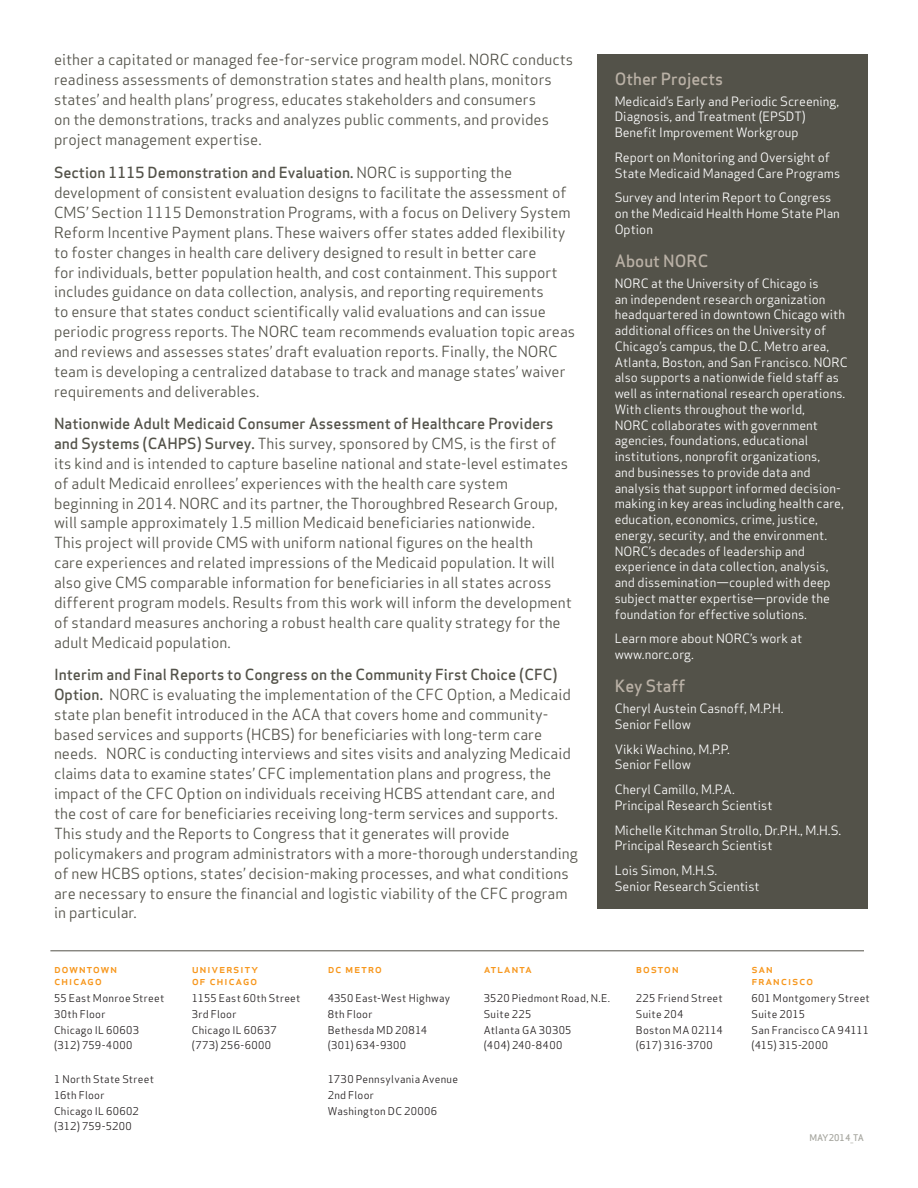
<style>
.page{position:relative;width:918px;height:1188px;background:#fff}
.page>*{position:absolute;margin:0;border:0;box-sizing:border-box;transform-origin:0 0}
.t1{font:500 16.5px "Apex Sans";color:#bab1a6}
.t2{font:15px/20px "Apex Sans";color:#535249}
.t3{font:12.6px/15.8px "Apex Sans";color:#fff}
.t4{font:500 12px/12px "Apex Sans";letter-spacing:.05em;color:#f7971d}
.t5{font:10.5px/15.8px "Apex Sans";letter-spacing:.025em;color:#231f20}
.t6{font:9px "Apex Sans Medium T";color:#a6a69f}
.s1{font-weight:500}
</style>
<div class="page">
<div style="left:597px;top:54px;width:271px;height:855px;background:#535249"></div>
<hr style="left:50px;top:951px;width:814px;height:1px;background:#535249">
<p class="t2" style="left:54px;top:48px;width:521px">either a capitated or managed fee-for-service program model. NORC conducts readiness assessments of demonstration states and health plans, monitors states’ and health plans’ progress, educates stakeholders and consumers<br>on the demonstrations, tracks and analyzes public comments, and provides project management expertise.</p>
<p class="t2" style="left:54px;top:161px;width:523px"><span class="s1">Section 1115 Demonstration and Evaluation.</span> NORC is supporting the development of consistent evaluation designs to facilitate the assessment of CMS’ Section 1115 Demonstration Programs, with a focus on Delivery System Reform Incentive Payment plans. These waivers offer states added flexibility to foster changes in health care delivery designed to result in better care<br>for individuals, better population health, and cost containment. This support includes guidance on data collection, analysis, and reporting requirements<br>to ensure that states conduct scientifically valid evaluations and can issue periodic progress reports. The NORC team recommends evaluation topic areas and reviews and assesses states’ draft evaluation reports. Finally, the NORC team is developing a centralized database to track and manage states’ waiver requirements and deliverables.</p>
<p class="t2" style="left:54px;top:412px;width:519px"><span class="s1">Nationwide Adult Medicaid Consumer Assessment of Healthcare Providers and Systems (CAHPS) Survey.</span> This survey, sponsored by CMS, is the first of its kind and is intended to capture baseline national and state-level estimates of adult Medicaid enrollees’ experiences with the health care system beginning in 2014. NORC and its partner, the Thoroughbred Research Group, will sample approximately 1.5 million Medicaid beneficiaries nationwide.<br>This project will provide CMS with uniform national figures on the health<br>care experiences and related impressions of the Medicaid population. It will also give CMS comparable information for beneficiaries in all states across different program models. Results from this work will inform the development of standard measures anchoring a robust health care quality strategy for the adult Medicaid population.</p>
<p class="t2" style="left:54px;top:663px;width:525px"><span class="s1">Interim and Final Reports to Congress on the Community First Choice (CFC)<br>Option.</span> NORC is evaluating the implementation of the CFC Option, a Medicaid state plan benefit introduced in the ACA that covers home and community&shy;based services and supports (HCBS) for beneficiaries with long-term care needs. NORC is conducting interviews and sites visits and analyzing Medicaid claims data to examine states’ CFC implementation plans and progress, the impact of the CFC Option on individuals receiving HCBS attendant care, and the cost of care for beneficiaries receiving long-term services and supports.<br>This study and the Reports to Congress that it generates will provide policymakers and program administrators with a more-thorough understanding of new HCBS options, states’ decision-making processes, and what conditions are necessary to ensure the financial and logistic viability of the CFC program in particular.</p>
<p class="t1" style="left:615px;top:64px;width:110px">Other Projects</p>
<p class="t3" style="left:615px;top:92px;width:226px">Medicaid’s Early and Periodic Screening,<br>Diagnosis, and Treatment (EPSDT)<br>Benefit Improvement Workgroup</p>
<p class="t3" style="left:615px;top:148px;width:227px">Report on Monitoring and Oversight of<br>State Medicaid Managed Care Programs</p>
<p class="t3" style="left:615px;top:189px;width:227px">Survey and Interim Report to Congress on the Medicaid Health Home State Plan<br>Option</p>
<p class="t1" style="left:615px;top:246px;width:95px">About NORC</p>
<p class="t3" style="left:615px;top:274px;width:235px">NORC at the University of Chicago is<br>an independent research organization headquartered in downtown Chicago with additional offices on the University of Chicago’s campus, the D.C. Metro area, Atlanta, Boston, and San Francisco. NORC also supports a nationwide field staff as well as international research operations.<br>With clients throughout the world,<br>NORC collaborates with government agencies, foundations, educational institutions, nonprofit organizations,<br>and businesses to provide data and analysis that support informed decision&shy;making in key areas including health care, education, economics, crime, justice, energy, security, and the environment.<br>NORC’s decades of leadership and experience in data collection, analysis, and dissemination—coupled with deep subject matter expertise—provide the foundation for effective solutions.</p>
<p class="t3" style="left:615px;top:630px;width:189px">Learn more about NORC’s work at www.norc.org.</p>
<p class="t1" style="left:615px;top:671px;width:72px">Key Staff</p>
<p class="t3" style="left:615px;top:699px;width:170px">Cheryl Austein Casnoff, M.P.H.<br>Senior Fellow</p>
<p class="t3" style="left:615px;top:740px;width:117px">Vikki Wachino, M.P.P.<br>Senior Fellow</p>
<p class="t3" style="left:615px;top:780px;width:159px">Cheryl Camillo, M.P.A.<br>Principal Research Scientist</p>
<p class="t3" style="left:615px;top:821px;width:228px">Michelle Kitchman Strollo, Dr.P.H., M.H.S.<br>Principal Research Scientist</p>
<p class="t3" style="left:615px;top:861px;width:146px">Lois Simon, M.H.S.<br>Senior Research Scientist</p>
<p class="t4" style="left:54px;top:961px;width:65px">downtown chicago</p>
<p class="t4" style="left:752px;top:961px;width:63px">san francisco</p>
<p class="t4" style="left:192px;top:961px;width:68px">university of chicago</p>
<p class="t4" style="left:328px;top:961px;width:56px">dc metro</p>
<p class="t4" style="left:484px;top:961px;width:50px">atlanta</p>
<p class="t4" style="left:636px;top:961px;width:45px">boston</p>
<p class="t5" style="left:54px;top:989px;width:112px">55 East Monroe Street<br>30th Floor<br>Chicago IL 60603 (312) 759-4000</p>
<p class="t5" style="left:54px;top:1070px;width:102px">1 North State Street<br>16th Floor<br>Chicago IL 60602 (312) 759-5200</p>
<p class="t5" style="left:192px;top:989px;width:110px">1155 East 60th Street<br>3rd Floor<br>Chicago IL 60637 (773) 256-6000</p>
<p class="t5" style="left:328px;top:989px;width:124px">4350 East-West Highway<br>8th Floor<br>Bethesda MD 20814 (301) 634-9300</p>
<p class="t5" style="left:328px;top:1070px;width:132px">1730 Pennsylvania Avenue<br>2nd Floor<br>Washington DC 20006</p>
<p class="t5" style="left:484px;top:989px;width:128px">3520 Piedmont Road, N.E.<br>Suite 225<br>Atlanta GA 30305<br>(404) 240-8400</p>
<p class="t5" style="left:636px;top:989px;width:89px">225 Friend Street<br>Suite 204<br>Boston MA 02114 (617) 316-3700</p>
<p class="t5" style="left:752px;top:989px;width:120px">601 Montgomery Street<br>Suite 2015<br>San Francisco CA 94111 (415) 315-2000</p>
<p class="t6" style="left:810px;top:1132px;width:56px">MAY2014_TA</p>
</div>
